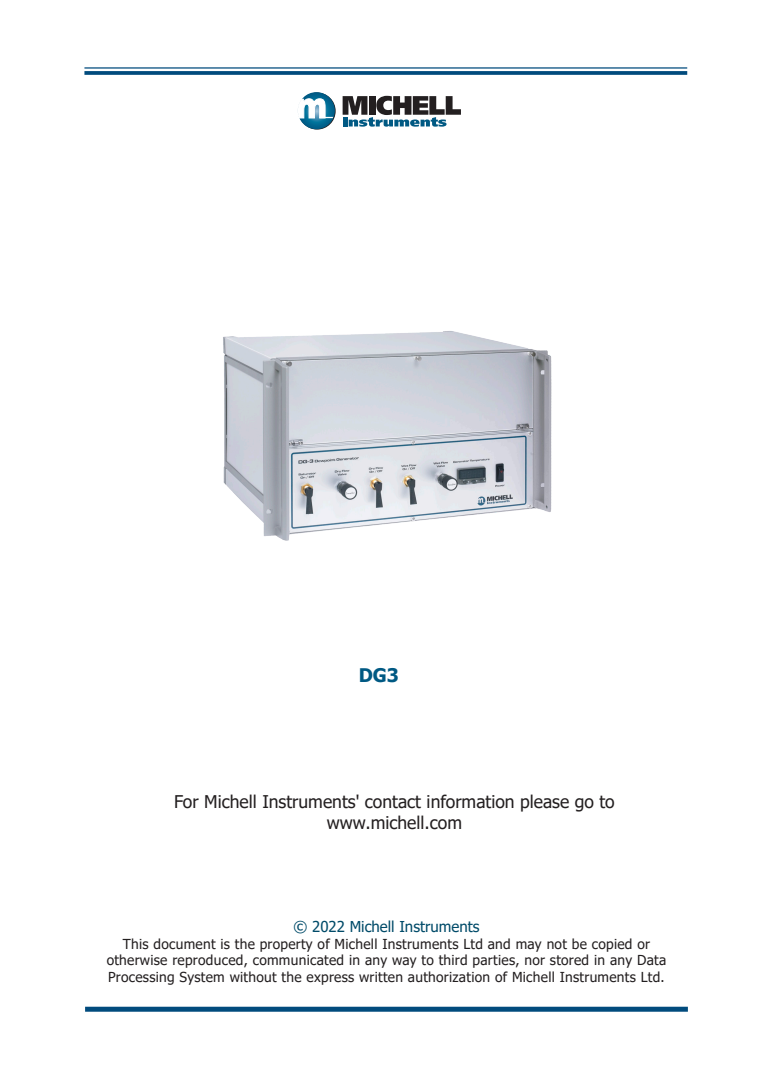
<style>
.page{position:relative;width:773px;height:1081px;background:#fff}
.page>*{position:absolute;margin:0;border:0;box-sizing:border-box;transform-origin:0 0}
.t1{font:700 18.75px "Tahoma";color:#005983}
.t2{font:17.5px "Tahoma";color:#231f20}
.t3{font:15px "Tahoma";color:#014b69}
.t4{font:13.75px/16.5px "Tahoma";letter-spacing:.02em;color:#231f20;text-align:center}
</style>
<div class="page">
<hr style="left:84px;top:67px;width:603px;height:2px;background:#014b7d">
<svg style="left:84px;top:71px;width:603px;height:4px;background:#105584"></svg>
<svg style="left:298px;top:93px;width:37px;height:37px"></svg>
<svg style="left:298px;top:92px;width:37px;height:37px"></svg>
<svg style="left:342px;top:96px;width:119px;height:31px"></svg>
<svg style="left:298px;top:99px;width:35px;height:19px"></svg>
<div style="left:85px;top:1006px;width:602px;height:5px;background:#014b7d"></div>
<img style="left:223px;top:331px;width:329px;height:210px">
<p class="t1" style="left:359px;top:662px;width:42px">DG3</p>
<p class="t2" style="left:174px;top:790px;width:442px">For Michell Instruments' contact information please go to</p>
<p class="t2" style="left:327px;top:811px;width:137px">www.michell.com</p>
<p class="t3" style="left:293px;top:916px;width:187px">© 2022 Michell Instruments</p>
<p class="t4" style="left:107px;top:936px;width:561px">This document is the property of Michell Instruments Ltd and may not be copied or otherwise reproduced, communicated in any way to third parties, nor stored in any Data<br>Processing System without the express written authorization of Michell Instruments Ltd.</p>
</div>
